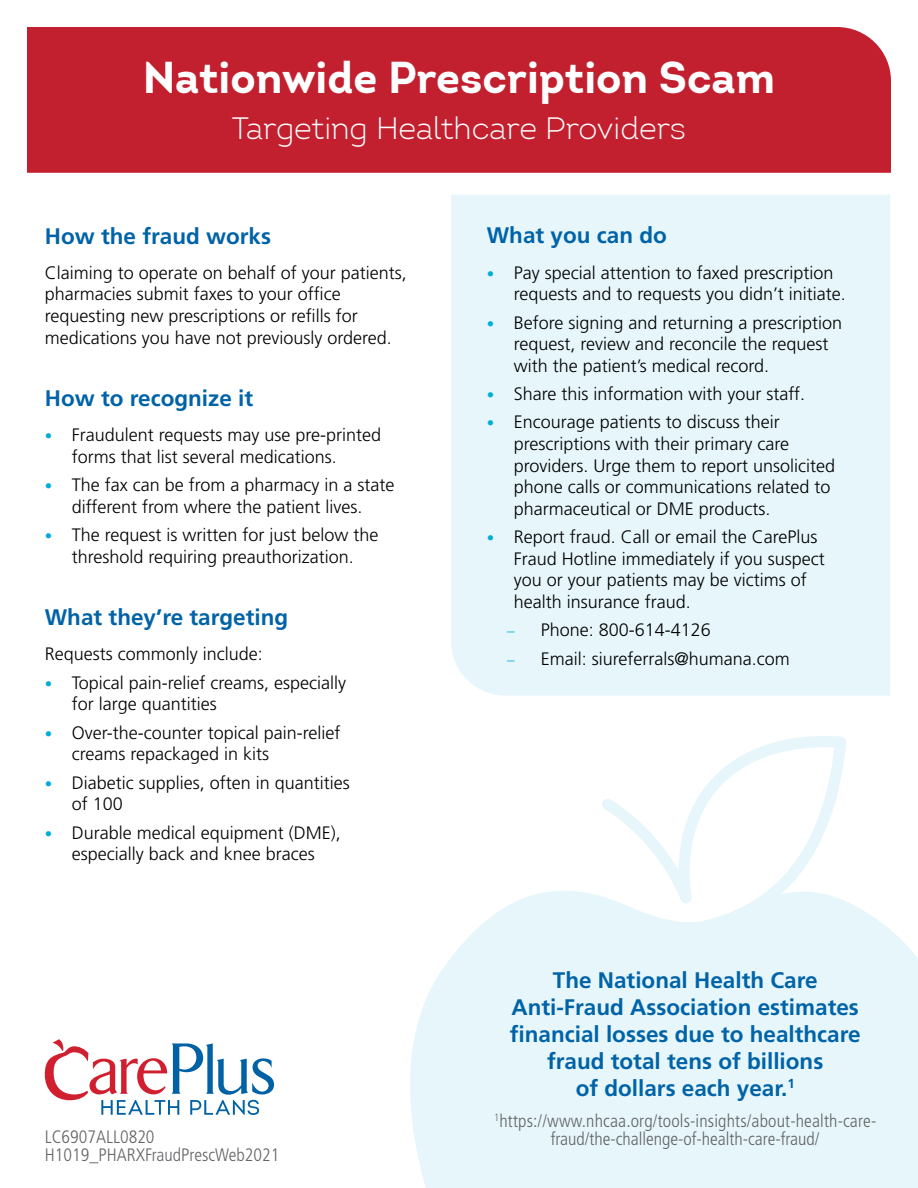
<style>
.page{position:relative;width:918px;height:1188px;background:#fff}
.page>*{position:absolute;margin:0;border:0;box-sizing:border-box;transform-origin:0 0}
.t1{font:700 43.5px "Intro";color:#fff}
.t2{font:300 31.5px "Intro";color:#fff}
.t3{font:700 22.5px/27px "Frutiger";color:#0063a7;text-align:center}
.t4{font:300 18px/21.6px "Frutiger";color:#000}
.t5{font:300 condensed 18px "Frutiger";color:#636466}
.s1{font-size:15px;color:#00add8}
</style>
<div class="page">
<div style="left:451px;top:195px;width:439px;height:501px;background:#e6f6fb"></div>
<svg style="left:602px;top:736px;width:244px;height:134px"></svg>
<svg style="left:410px;top:870px;width:508px;height:318px;background:#e9f7fb"></svg>
<svg style="left:45px;top:1039px;width:229px;height:76px"></svg>
<div style="left:27px;top:27px;width:864px;height:146px;background:#c3202f"></div>
<p class="t1" style="left:143px;top:50px;width:634px">Nationwide Prescription Scam</p>
<p class="t2" style="left:232px;top:109px;width:456px">Targeting Healthcare Providers</p>
<p class="t3" style="left:45px;top:223px;width:228px">How the fraud works</p>
<p class="t4" style="left:45px;top:262px;width:364px">Claiming to operate on behalf of your patients, pharmacies submit faxes to your office requesting new prescriptions or refills for medications you have not previously ordered.</p>
<p class="t3" style="left:45px;top:385px;width:210px">How to recognize it</p>
<p class="t4" style="left:72px;top:425px;width:311px;text-indent:-27px"><span class="s1">•</span> Fraudulent requests may use pre-printed forms that list several medications.</p>
<p class="t4" style="left:45px;top:474px;width:351px;text-align:center"><span class="s1">•</span> The fax can be from a pharmacy in a state different from where the patient lives.</p>
<p class="t4" style="left:45px;top:524px;width:335px;text-align:center"><span class="s1">•</span> The request is written for just below the threshold requiring preauthorization.</p>
<p class="t3" style="left:45px;top:604px;width:245px">What they’re targeting</p>
<p class="t4" style="left:45px;top:644px;width:220px">Requests commonly include:</p>
<p class="t4" style="left:72px;top:672px;width:276px;text-indent:-27px"><span class="s1">•</span> Topical pain-relief creams, especially for large quantities</p>
<p class="t4" style="left:72px;top:722px;width:270px;text-indent:-27px"><span class="s1">•</span> Over-the-counter topical pain-relief creams repackaged in kits</p>
<p class="t4" style="left:72px;top:772px;width:280px;text-indent:-27px"><span class="s1">•</span> Diabetic supplies, often in quantities of 100</p>
<p class="t4" style="left:45px;top:822px;width:298px;text-align:center"><span class="s1">•</span> Durable medical equipment (DME), especially back and knee braces</p>
<p class="t3" style="left:487px;top:222px;width:182px">What you can do</p>
<p class="t4" style="left:514px;top:262px;width:334px;text-indent:-27px"><span class="s1">•</span> Pay special attention to faxed prescription requests and to requests you didn’t initiate.</p>
<p class="t4" style="left:514px;top:312px;width:330px;text-indent:-27px"><span class="s1">•</span> Before signing and returning a prescription request, review and reconcile the request with the patient’s medical record.</p>
<p class="t4" style="left:487px;top:383px;width:320px"><span class="s1">•</span> Share this information with your staff.</p>
<p class="t4" style="left:514px;top:412px;width:323px;text-indent:-27px"><span class="s1">•</span> Encourage patients to discuss their prescriptions with their primary care providers. Urge them to report unsolicited phone calls or communications related to pharmaceutical or DME products.</p>
<p class="t4" style="left:514px;top:526px;width:313px;text-indent:-27px"><span class="s1">•</span> Report fraud. Call or email the CarePlus Fraud Hotline immediately if you suspect you or your patients may be victims of health insurance fraud.</p>
<p class="t4" style="left:507px;top:620px;width:205px"><span class="s1">–</span> Phone: 800-614-4126</p>
<p class="t4" style="left:507px;top:648px;width:284px"><span class="s1">–</span> Email: siureferrals@humana.com</p>
<p class="t3" style="left:510px;top:966px;width:352px">The National Health Care<br>Anti-Fraud Association estimates financial losses due to healthcare fraud total tens of billions<br>of dollars each year.<sup>1</sup></p>
<p class="t5" style="left:494px;top:1111px;width:384px"><sup>1</sup>https://www.nhcaa.org/tools-insights/about-health-care-</p>
<p class="t5" style="left:45px;top:1127px;width:111px">LC6907ALL0820</p>
<p class="t5" style="left:551px;top:1129px;width:270px">fraud/the-challenge-of-health-care-fraud/</p>
<p class="t5" style="left:45px;top:1145px;width:236px">H1019_PHARXFraudPrescWeb2021</p>
</div>
